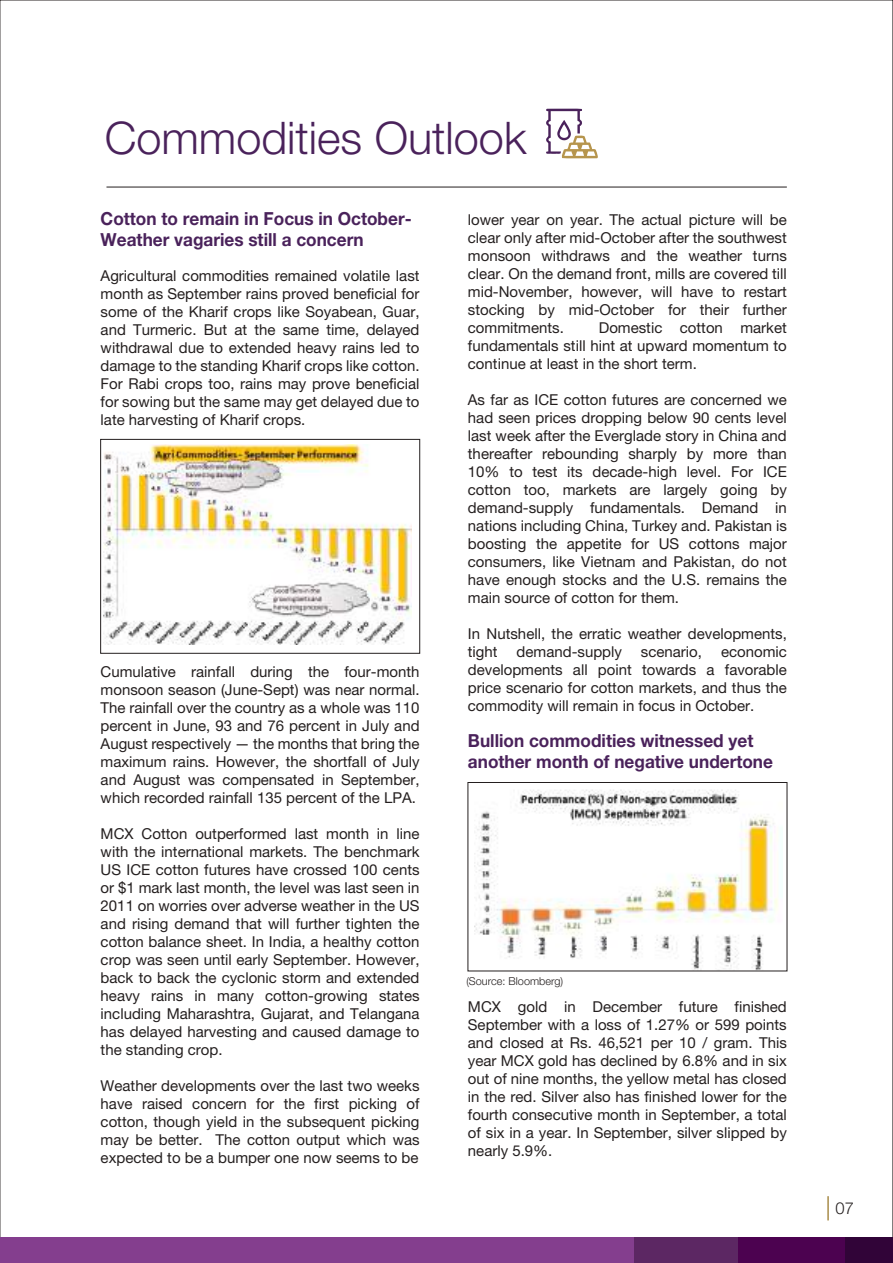
<style>
.page{position:relative;width:893px;height:1263px;background:#fff}
.page>*{position:absolute;margin:0;border:0;box-sizing:border-box;transform-origin:0 0}
.t1{font:45px "Helvetica Neue LT 45 Lt";color:#4a225b}
.t2{font:18px/21.6px "Helvetica Neue LT 75 Bd";color:#4a225b;scale:.96 1}
.t3{font:16.5px "Helvetica Neue LT 45 Lt";color:#241f1f}
.t4{font:15px/18px "Helvetica Neue LT 55 Rm";color:#241f1f;text-align:justify}
.t5{font:10.95px "Helvetica Neue LT 45 Lt";color:#241f1f}
</style>
<div class="page">
<hr style="left:106px;top:187px;width:681px;height:1px;background:#241f1f">
<svg style="left:546px;top:108px;width:52px;height:51px"></svg>
<div style="left:100px;top:439px;width:320px;height:214px;border:1px solid #241f1f"></div>
<div style="left:631px;top:1237px;width:108px;height:26px;background:#5c2763"></div>
<div style="left:738px;top:1237px;width:108px;height:26px;background:#4c0250"></div>
<div style="left:845px;top:1237px;width:48px;height:26px;background:#310438"></div>
<div style="left:0;top:1237px;width:633px;height:26px;background:#843e8e"></div>
<hr style="left:827px;top:1196px;width:2px;height:24px;background:#a88c4a">
<img style="left:104px;top:444px;width:307px;height:200px">
<img style="left:474px;top:790px;width:304px;height:179px">
<div style="left:468px;top:782px;width:319px;height:189px;border:1px solid #241f1f"></div>
<h1 class="t1" style="left:105px;top:111px;width:423px">Commodities Outlook</h1>
<p class="t2" style="left:101px;top:207px;width:326px">Cotton to remain in Focus in October-<br>Weather vagaries still a concern</p>
<p class="t4" style="left:101px;top:266px;width:320px">Agricultural commodities remained volatile last month as September rains proved beneficial for some of the Kharif crops like Soyabean, Guar, and Turmeric. But at the same time, delayed withdrawal due to extended heavy rains led to damage to the standing Kharif crops like cotton.<br>For Rabi crops too, rains may prove beneficial for sowing but the same may get delayed due to late harvesting of Kharif crops.</p>
<p class="t4" style="left:101px;top:662px;width:320px">Cumulative rainfall during the four-month monsoon season (June-Sept) was near normal.<br>The rainfall over the country as a whole was 110 percent in June, 93 and 76 percent in July and August respectively — the months that bring the maximum rains. However, the shortfall of July and August was compensated in September, which recorded rainfall 135 percent of the LPA.</p>
<p class="t4" style="left:101px;top:824px;width:320px">MCX Cotton outperformed last month in line with the international markets. The benchmark US ICE cotton futures have crossed 100 cents or $1 mark last month, the level was last seen in 2011 on worries over adverse weather in the US and rising demand that will further tighten the cotton balance sheet. In India, a healthy cotton crop was seen until early September. However, back to back the cyclonic storm and extended heavy rains in many cotton-growing states including Maharashtra, Gujarat, and Telangana has delayed harvesting and caused damage to the standing crop.</p>
<p class="t4" style="left:101px;top:1076px;width:320px">Weather developments over the last two weeks have raised concern for the first picking of cotton, though yield in the subsequent picking may be better. The cotton output which was expected to be a bumper one now seems to be</p>
<p class="t4" style="left:468px;top:210px;width:320px">lower year on year. The actual picture will be clear only after mid-October after the southwest monsoon withdraws and the weather turns clear. On the demand front, mills are covered till mid-November, however, will have to restart stocking by mid-October for their further commitments.</p>
<p class="t4" style="left:468px;top:318px;width:320px;text-indent:131px">Domestic cotton market fundamentals still hint at upward momentum to continue at least in the short term.</p>
<p class="t4" style="left:468px;top:390px;width:320px">As far as ICE cotton futures are concerned we had seen prices dropping below 90 cents level last week after the Everglade story in China and thereafter rebounding sharply by more than 10% to test its decade-high level. For ICE cotton too, markets are largely going by demand-supply fundamentals. Demand in nations including China, Turkey and. Pakistan is boosting the appetite for US cottons major consumers, like Vietnam and Pakistan, do not have enough stocks and the U.S. remains the main source of cotton for them.</p>
<p class="t4" style="left:468px;top:624px;width:320px">In Nutshell, the erratic weather developments, tight</p>
<p class="t4" style="left:468px;top:642px;width:320px;text-indent:253px">economic developments all point towards a favorable price scenario for cotton markets, and thus the commodity will remain in focus in October.</p>
<p class="t4" style="left:517px;top:642px;width:107px">demand-supply</p>
<p class="t4" style="left:641px;top:642px;width:63px">scenario,</p>
<p class="t2" style="left:468px;top:729px;width:319px">Bullion commodities witnessed yet another month of negative undertone</p>
<p class="t5" style="left:466px;top:974px;width:98px">(Source: Bloomberg)</p>
<p class="t4" style="left:468px;top:997px;width:320px">MCX gold in December future finished September with a loss of 1.27% or 599 points and closed at Rs. 46,521 per 10 / gram. This year MCX gold has declined by 6.8% and in six out of nine months, the yellow metal has closed in the red. Silver also has finished lower for the fourth consecutive month in September, a total of six in a year. In September, silver slipped by nearly 5.9%.</p>
<p class="t3" style="left:835px;top:1198px;width:20px">07</p>
</div>
